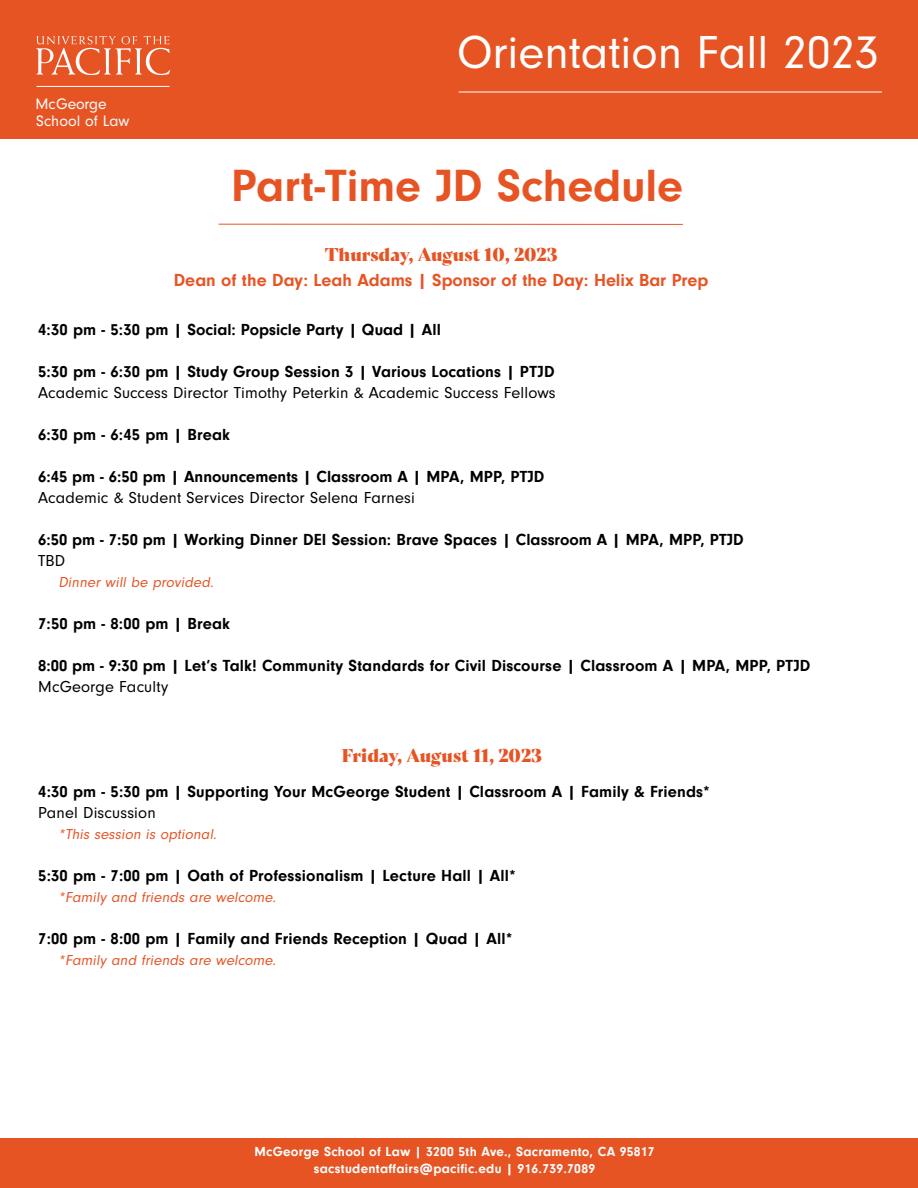
<style>
.page{position:relative;width:918px;height:1188px;background:#fff}
.page>*{position:absolute;margin:0;border:0;box-sizing:border-box;transform-origin:0 0}
.t1{font:48px "Neuzeit Gro";color:#fff}
.t2{font:700 46.5px "Neuzeit Gro";color:#e75424}
.t3{font:700 18px "Neuzeit Gro";color:#e75424}
.t4{font:18px "Bely Display";color:#e75424}
.t5{font:700 16.5px "Neuzeit Gro";letter-spacing:.01em;color:#000}
.t6{font:16.5px "Neuzeit Gro";letter-spacing:.01em;color:#000}
.t7{font:15.75px/17.5px "Neuzeit Gro";letter-spacing:.005em;color:#fff}
.t8{font:italic 15px "Neuzeit Gro";color:#e75424}
.t9{font:700 13.5px/16.2px "Neuzeit Gro";letter-spacing:.02em;color:#fff;text-align:center}
</style>
<div class="page">
<div style="left:0;top:0;width:918px;height:139px;background:#e75424"></div>
<div style="left:0;top:1138px;width:918px;height:50px;background:#e75424"></div>
<svg style="left:36px;top:36px;width:134px;height:39px"></svg>
<hr style="left:37px;top:86px;width:133px;height:1px;background:#fff">
<hr style="left:459px;top:92px;width:423px;height:1px;background:#fff">
<hr style="left:219px;top:224px;width:464px;height:1px;background:#e75424">
<p class="t7" style="left:36px;top:95px;width:95px">McGeorge<br>School of Law</p>
<h1 class="t1" style="left:457px;top:26px;width:423px">Orientation Fall 2023</h1>
<h2 class="t2" style="left:231px;top:160px;width:453px">Part-Time JD Schedule</h2>
<p class="t4" style="left:325px;top:240px;width:234px">Thursday, August 10, 2023</p>
<p class="t3" style="left:174px;top:270px;width:536px">Dean of the Day: Leah Adams | Sponsor of the Day: Helix Bar Prep</p>
<p class="t5" style="left:38px;top:320px;width:404px">4:30 pm - 5:30 pm | Social: Popsicle Party | Quad | All</p>
<p class="t5" style="left:38px;top:362px;width:518px">5:30 pm - 6:30 pm | Study Group Session 3 | Various Locations | PTJD</p>
<p class="t6" style="left:38px;top:384px;width:519px">Academic Success Director Timothy Peterkin &amp; Academic Success Fellows</p>
<p class="t5" style="left:38px;top:425px;width:193px">6:30 pm - 6:45 pm | Break</p>
<p class="t5" style="left:38px;top:467px;width:508px">6:45 pm - 6:50 pm | Announcements | Classroom A | MPA, MPP, PTJD</p>
<p class="t6" style="left:38px;top:489px;width:378px">Academic &amp; Student Services Director Selena Farnesi</p>
<p class="t5" style="left:38px;top:530px;width:707px">6:50 pm - 7:50 pm | Working Dinner DEI Session: Brave Spaces | Classroom A | MPA, MPP, PTJD</p>
<p class="t6" style="left:38px;top:552px;width:29px">TBD</p>
<p class="t8" style="left:58px;top:574px;width:159px">Dinner will be provided.</p>
<p class="t5" style="left:38px;top:614px;width:193px">7:50 pm - 8:00 pm | Break</p>
<p class="t5" style="left:38px;top:656px;width:774px">8:00 pm - 9:30 pm | Let’s Talk! Community Standards for Civil Discourse | Classroom A | MPA, MPP, PTJD</p>
<p class="t6" style="left:38px;top:678px;width:132px">McGeorge Faculty</p>
<p class="t4" style="left:341px;top:741px;width:202px">Friday, August 11, 2023</p>
<p class="t5" style="left:38px;top:782px;width:673px">4:30 pm - 5:30 pm | Supporting Your McGeorge Student | Classroom A | Family &amp; Friends*</p>
<p class="t6" style="left:38px;top:804px;width:119px">Panel Discussion</p>
<p class="t8" style="left:59px;top:826px;width:162px">*This session is optional.</p>
<p class="t5" style="left:38px;top:866px;width:479px">5:30 pm - 7:00 pm | Oath of Professionalism | Lecture Hall | All*</p>
<p class="t8" style="left:59px;top:889px;width:222px">*Family and friends are welcome.</p>
<p class="t5" style="left:38px;top:929px;width:476px">7:00 pm - 8:00 pm | Family and Friends Reception | Quad | All*</p>
<p class="t8" style="left:59px;top:952px;width:222px">*Family and friends are welcome.</p>
<p class="t9" style="left:254px;top:1144px;width:402px">McGeorge School of Law | 3200 5th Ave., Sacramento, CA 95817 sacstudentaffairs@pacific.edu | 916.739.7089</p>
</div>
